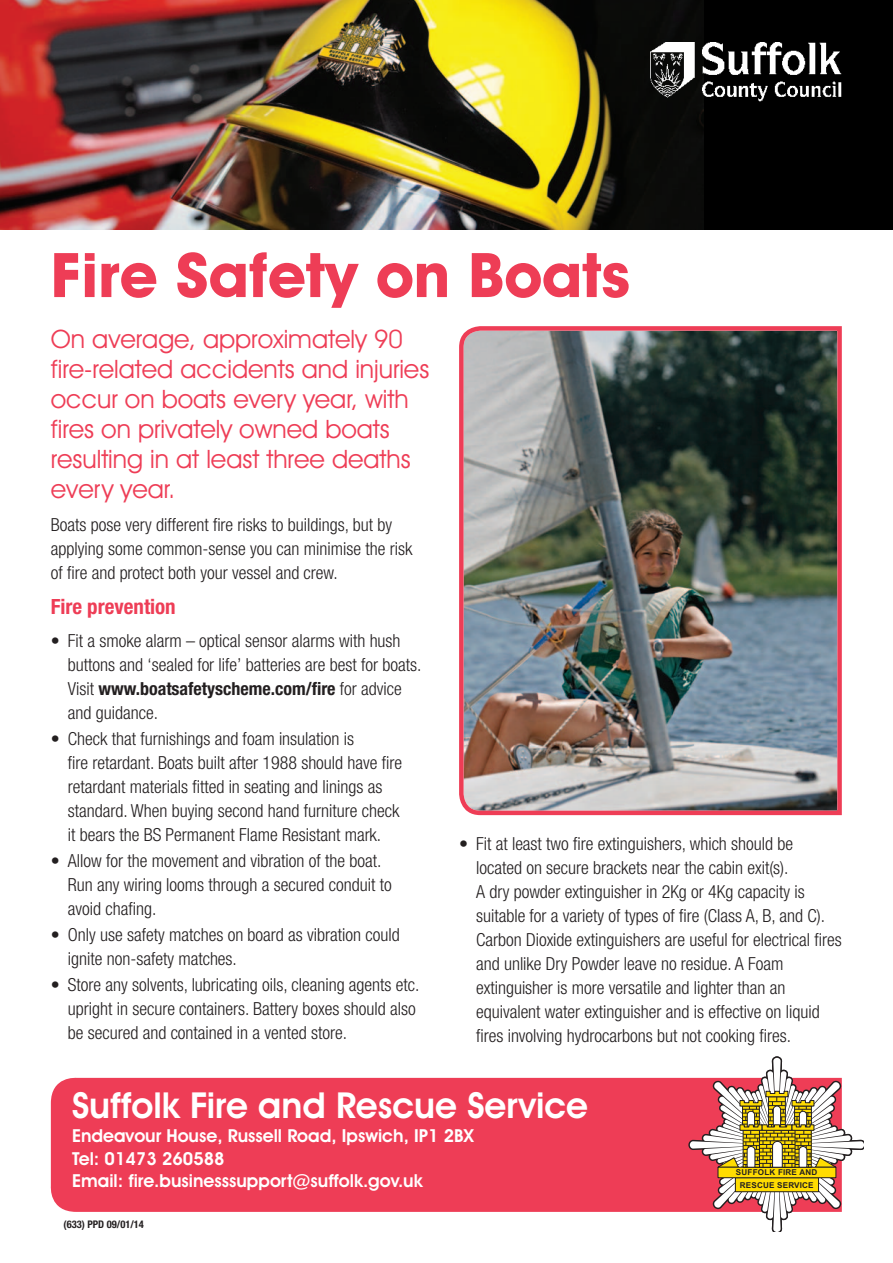
<style>
.page{position:relative;width:893px;height:1263px;background:#fff}
.page>*{position:absolute;margin:0;border:0;box-sizing:border-box;transform-origin:0 0}
.t1{font:700 61.8px "Avant Garde IT Cby BT";color:#ee3d56}
.t2{font:600 36px "Avant Garde IT Cby BT";color:#fff}
.t3{font:25.5px/30px "Avant Garde IT Cby BT";color:#ee3d56}
.t4{font:700 condensed 21px "Helvetica Neue LT";color:#ee3d56}
.t5{font:300 condensed 18px/24px "Helvetica Neue LT";color:#231f20}
.t6{font:600 18px/22.5px "Avant Garde IT Cby BT";color:#fff}
.t7{font:700 condensed 10.5px "Helvetica Neue LT";color:#231f20}
.t8{font:700 8.1px/12.1px "Arial";letter-spacing:.025em;color:#231f20;text-align:center}
.s1{font-weight:700}
</style>
<div class="page">
<div style="left:0;top:0;width:892px;height:230px;background:#000"></div>
<img style="left:0;top:0;width:703px;height:230px">
<img style="left:650px;top:43px;width:192px;height:58px">
<div style="left:50px;top:1077px;width:638px;height:135px;background:#ee3d56"></div>
<svg style="left:688px;top:1056px;width:176px;height:176px"></svg>
<img style="left:459px;top:326px;width:383px;height:489px">
<h1 class="t1" style="left:51px;top:252px;width:581px">Fire Safety on Boats</h1>
<h3 class="t3" style="left:51px;top:327px;width:380px">On average, approximately 90 fire-related accidents and injuries occur on boats every year, with fires on privately owned boats resulting in at least three deaths every year.</h3>
<p class="t5" style="left:51px;top:514px;width:363px">Boats pose very different fire risks to buildings, but by applying some common-sense you can minimise the risk of fire and protect both your vessel and crew.</p>
<p class="t4" style="left:51px;top:599px;width:126px">Fire prevention</p>
<p class="t5" style="left:68px;top:630px;width:355px;text-indent:-17px">• Fit a smoke alarm – optical sensor alarms with hush buttons and ‘sealed for life’ batteries are best for boats.<br>Visit <span class="s1">www.boatsafetyscheme.com/fire</span> for advice and guidance.</p>
<p class="t5" style="left:68px;top:728px;width:336px;text-indent:-17px">• Check that furnishings and foam insulation is<br>fire retardant. Boats built after 1988 should have fire retardant materials fitted in seating and linings as standard. When buying second hand furniture check it bears the BS Permanent Flame Resistant mark.</p>
<p class="t5" style="left:68px;top:850px;width:325px;text-indent:-17px">• Allow for the movement and vibration of the boat.<br>Run any wiring looms through a secured conduit to avoid chafing.</p>
<p class="t5" style="left:68px;top:925px;width:333px;text-indent:-17px">• Only use safety matches on board as vibration could ignite non-safety matches.</p>
<p class="t5" style="left:68px;top:975px;width:353px;text-indent:-17px">• Store any solvents, lubricating oils, cleaning agents etc. upright in secure containers. Battery boxes should also be secured and contained in a vented store.</p>
<p class="t5" style="left:476px;top:833px;width:367px;text-indent:-17px">• Fit at least two fire extinguishers, which should be located on secure brackets near the cabin exit(s).<br>A dry powder extinguisher in 2Kg or 4Kg capacity is suitable for a variety of types of fire (Class A, B, and C).<br>Carbon Dioxide extinguishers are useful for electrical fires and unlike Dry Powder leave no residue. A Foam extinguisher is more versatile and lighter than an equivalent water extinguisher and is effective on liquid fires involving hydrocarbons but not cooking fires.</p>
<h2 class="t2" style="left:72px;top:1092px;width:517px">Suffolk Fire and Rescue Service</h2>
<p class="t6" style="left:72px;top:1127px;width:403px">Endeavour House, Russell Road, Ipswich, IP1 2BX<br>Tel: 01473 260588<br>Email: fire.businesssupport@suffolk.gov.uk</p>
<p class="t7" style="left:64px;top:1220px;width:82px">(633) PPD 09/01/14</p>
<p class="t8" style="left:736px;top:1167px;width:83px">SUFFOLK FIRE AND<br>RESCUE SERVICE</p>
</div>
